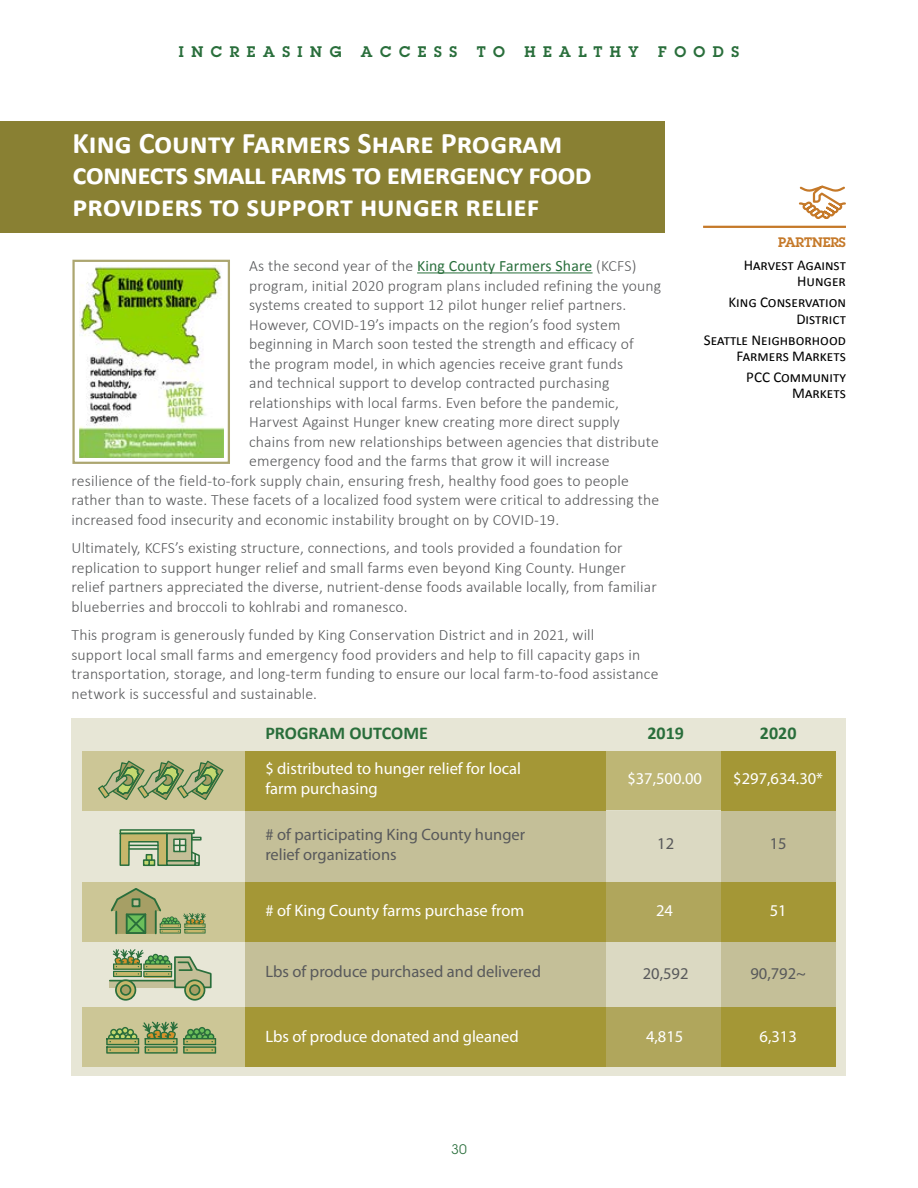
<style>
.page{position:relative;width:918px;height:1188px;background:#fff}
.page>*{position:absolute;margin:0;border:0;box-sizing:border-box;transform-origin:0 0}
.t1{font:700 30px/31.5px "Calibri";letter-spacing:-.005em;color:#fff}
.t2{font:700 18px "Calibri";color:#296e3b}
.t3{font:16.5px/19.8px "Myriad Pro";color:#fff}
.t4{font:16.5px/19.8px "Myriad Pro";color:#58595b}
.t5{font:300 15.75px/19.5px "Calibri";letter-spacing:.01em;color:#58595b}
.t6{font:15px/16.5px "Calibri";color:#000;text-align:right}
.t7{font:600 15px "Lubalin Graph Std";letter-spacing:.5em;color:#296e3b}
.t8{font:600 13.5px "Lubalin Graph Std";letter-spacing:-.01em;color:#c57929}
.t9{font:13.5px "Lubalin Graph Std";color:#296e3b}
.s1{font-weight:400;color:#286e3b}
</style>
<div class="page">
<hr style="left:703px;top:226px;width:143px;height:2px;background:#c57929">
<svg style="left:798px;top:185px;width:48px;height:34px"></svg>
<div style="left:0;top:122px;width:664px;height:111px;background:#898033"></div>
<hr style="left:417px;top:273px;width:176px;height:1px;background:#286e3b">
<div style="left:72px;top:718px;width:774px;height:358px;background:#e7e6d6"></div>
<div style="left:245px;top:805px;width:591px;height:84px;background:#c4bf98"></div>
<div style="left:245px;top:931px;width:591px;height:85px;background:#c4bf98"></div>
<div style="left:245px;top:751px;width:591px;height:59px;background:#a49736"></div>
<div style="left:82px;top:751px;width:163px;height:59px;background:#ccc696"></div>
<div style="left:82px;top:882px;width:163px;height:59px;background:#ccc696"></div>
<div style="left:82px;top:1008px;width:163px;height:59px;background:#ccc696"></div>
<div style="left:607px;top:810px;width:114px;height:72px;background:#dbd9c2"></div>
<div style="left:607px;top:941px;width:114px;height:67px;background:#dbd9c2"></div>
<div style="left:245px;top:882px;width:591px;height:59px;background:#a49736"></div>
<div style="left:245px;top:1008px;width:591px;height:59px;background:#a49736"></div>
<svg style="left:98px;top:760px;width:126px;height:40px"></svg>
<div style="left:607px;top:751px;width:114px;height:59px;background:#beb675"></div>
<div style="left:607px;top:1008px;width:114px;height:59px;background:#b0a65c"></div>
<div style="left:607px;top:882px;width:114px;height:59px;background:#b0a65c"></div>
<svg style="left:110px;top:888px;width:96px;height:47px"></svg>
<svg style="left:106px;top:1022px;width:110px;height:32px"></svg>
<svg style="left:110px;top:981px;width:3px;height:7px"></svg>
<hr style="left:110px;top:980px;width:65px;height:1px;background:#296e3b">
<svg style="left:185px;top:980px;width:20px;height:20px"></svg>
<div style="left:184px;top:979px;width:21px;height:22px;border:2px solid #296e3b;border-radius:50%"></div>
<div style="left:190px;top:985px;width:10px;height:10px;background:#a69f65;border-radius:50%"></div>
<div style="left:189px;top:984px;width:11px;height:12px;border:2px solid #296e3b;border-radius:50%"></div>
<svg style="left:116px;top:980px;width:19px;height:20px"></svg>
<div style="left:115px;top:979px;width:21px;height:22px;border:2px solid #296e3b;border-radius:50%"></div>
<div style="left:121px;top:985px;width:10px;height:10px;background:#a69f65;border-radius:50%"></div>
<div style="left:120px;top:984px;width:11px;height:12px;border:2px solid #296e3b;border-radius:50%"></div>
<svg style="left:113px;top:949px;width:99px;height:40px"></svg>
<div style="left:167px;top:833px;width:25px;height:28px;background:#c4bf98"></div>
<hr style="left:119px;top:830px;width:75px;height:3px;background:#e1ecb8">
<svg style="left:119px;top:832px;width:47px;height:35px"></svg>
<hr style="left:129px;top:848px;width:29px;height:2px;background:#296e3b">
<div style="left:166px;top:833px;width:27px;height:29px;border:2px solid #296e3b"></div>
<div style="left:120px;top:829px;width:75px;height:5px;border:2px solid #296e3b"></div>
<div style="left:166px;top:860px;width:30px;height:6px;border:2px solid #296e3b"></div>
<div style="left:173px;top:839px;width:13px;height:13px;border:2px solid #296e3b"></div>
<svg style="left:174px;top:839px;width:26px;height:27px"></svg>
<div style="left:191px;top:837px;width:11px;height:4px;border:2px solid #296e3b"></div>
<img style="left:80px;top:267px;width:143px;height:191px">
<p class="t7" style="left:179px;top:42px;width:164px">INCREASING</p>
<p class="t7" style="left:361px;top:42px;width:98px">ACCESS</p>
<p class="t7" style="left:477px;top:42px;width:30px">T O</p>
<p class="t7" style="left:524px;top:42px;width:116px">HEALTHY</p>
<p class="t7" style="left:658px;top:42px;width:82px">FOODS</p>
<h1 class="t1" style="left:73px;top:127px;width:521px">King County Farmers Share Program connects small farms to emergency food providers to support hunger relief</h1>
<p class="t5" style="left:249px;top:255px;width:389px">As the second year of the <span class="s1">King County Farmers Share</span> (KCFS)</p>
<p class="t5" style="left:249px;top:275px;width:414px">program, initial 2020 program plans included refining the young</p>
<p class="t5" style="left:249px;top:294px;width:379px">systems created to support 12 pilot hunger relief partners.</p>
<p class="t5" style="left:249px;top:314px;width:373px">However, COVID-19’s impacts on the region’s food system</p>
<p class="t5" style="left:249px;top:333px;width:386px">beginning in March soon tested the strength and efficacy of</p>
<p class="t5" style="left:249px;top:353px;width:376px">the program model, in which agencies receive grant funds</p>
<p class="t5" style="left:249px;top:372px;width:362px">and technical support to develop contracted purchasing</p>
<p class="t5" style="left:249px;top:392px;width:371px">relationships with local farms. Even before the pandemic,</p>
<p class="t5" style="left:249px;top:411px;width:372px">Harvest Against Hunger knew creating more direct supply</p>
<p class="t5" style="left:249px;top:431px;width:411px">chains from new relationships between agencies that distribute</p>
<p class="t5" style="left:249px;top:450px;width:362px">emergency food and the farms that grow it will increase</p>
<p class="t5" style="left:72px;top:470px;width:559px">resilience of the field-to-fork supply chain, ensuring fresh, healthy food goes to people</p>
<p class="t5" style="left:72px;top:489px;width:589px">rather than to waste. These facets of a localized food system were critical to addressing the</p>
<p class="t5" style="left:72px;top:509px;width:489px">increased food insecurity and economic instability brought on by COVID-19.</p>
<p class="t5" style="left:72px;top:537px;width:587px">Ultimately, KCFS’s existing structure, connections, and tools provided a foundation for replication to support hunger relief and small farms even beyond King County. Hunger relief partners appreciated the diverse, nutrient-dense foods available locally, from familiar blueberries and broccoli to kohlrabi and romanesco.</p>
<p class="t5" style="left:72px;top:624px;width:589px">This program is generously funded by King Conservation District and in 2021, will<br>support local small farms and emergency food providers and help to fill capacity gaps in transportation, storage, and long-term funding to ensure our local farm-to-food assistance network is successful and sustainable.</p>
<p class="t8" style="left:778px;top:233px;width:69px">PARTNERS</p>
<p class="t6" style="left:744px;top:257px;width:104px">Harvest Against<br>Hunger</p>
<p class="t6" style="left:728px;top:294px;width:119px">King Conservation<br>District</p>
<p class="t6" style="left:704px;top:331px;width:144px">Seattle Neighborhood<br>Farmers Markets</p>
<p class="t6" style="left:746px;top:369px;width:101px">PCC Community<br>Markets</p>
<p class="t2" style="left:265px;top:722px;width:164px">PROGRAM OUTCOME</p>
<p class="t2" style="left:647px;top:722px;width:38px">2019</p>
<p class="t2" style="left:760px;top:722px;width:38px">2020</p>
<p class="t3" style="left:265px;top:759px;width:257px">$ distributed to hunger relief for local farm purchasing</p>
<p class="t4" style="left:265px;top:825px;width:261px"># of participating King County hunger relief organizations</p>
<p class="t3" style="left:265px;top:901px;width:260px"># of King County farms purchase from</p>
<p class="t4" style="left:265px;top:962px;width:277px">Lbs of produce purchased and delivered</p>
<p class="t3" style="left:265px;top:1027px;width:255px">Lbs of produce donated and gleaned</p>
<p class="t9" style="left:451px;top:1141px;width:17px">30</p>
<p class="t3" style="left:627px;top:769px;width:76px">$37,500.00</p>
<p class="t3" style="left:733px;top:769px;width:91px">$297,634.30*</p>
<p class="t4" style="left:657px;top:834px;width:18px">12</p>
<p class="t4" style="left:770px;top:834px;width:18px">15</p>
<p class="t3" style="left:656px;top:901px;width:18px">24</p>
<p class="t3" style="left:770px;top:901px;width:18px">51</p>
<p class="t4" style="left:643px;top:964px;width:47px">20,592</p>
<p class="t4" style="left:750px;top:964px;width:57px">90,792~</p>
<p class="t3" style="left:646px;top:1027px;width:39px">4,815</p>
<p class="t3" style="left:760px;top:1027px;width:39px">6,313</p>
</div>
